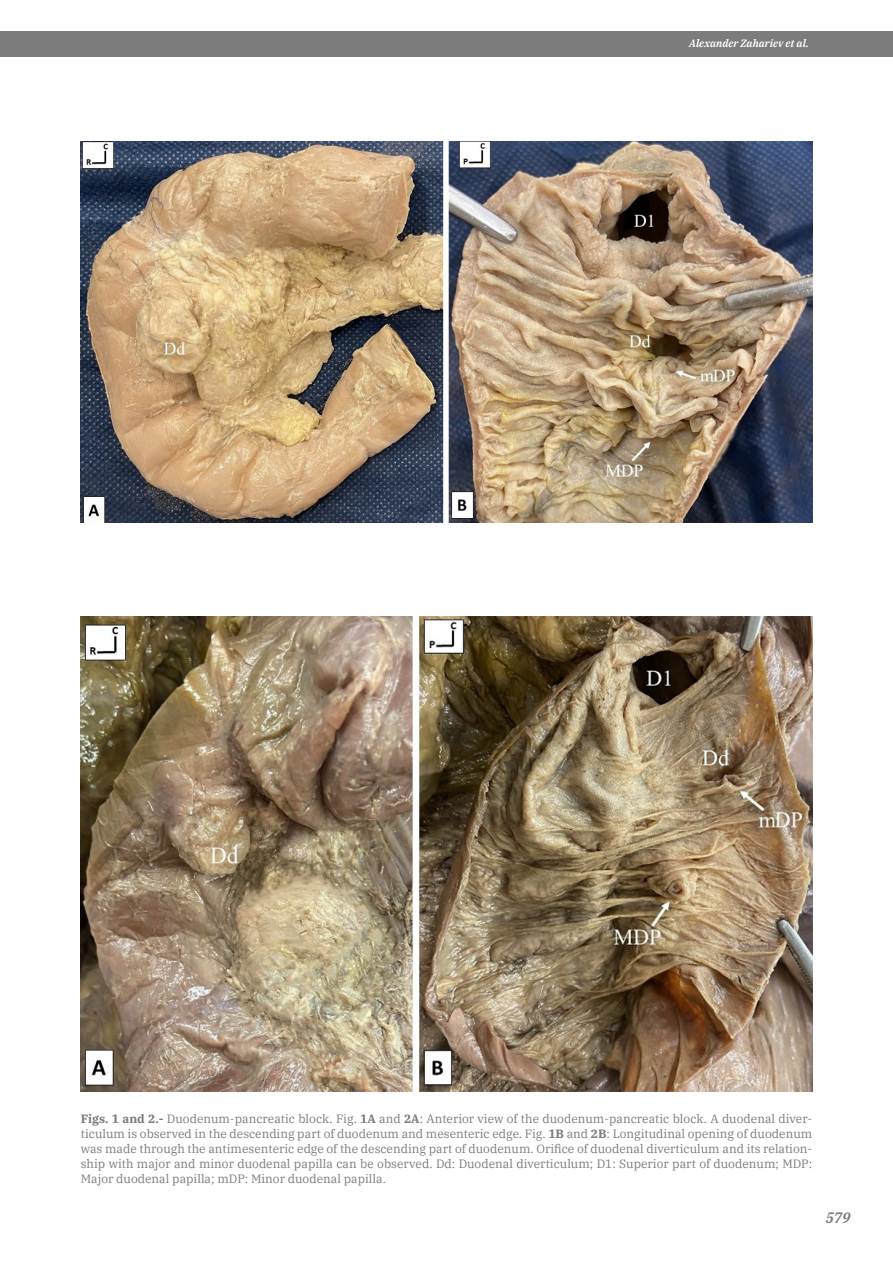
<style>
.page{position:relative;width:893px;height:1263px;background:#fff}
.page>*{position:absolute;margin:0;border:0;box-sizing:border-box;transform-origin:0 0}
.t1{font:italic 600 15px "IBM Plex Serif";color:#7c7c7c}
.t2{font:12px/15px "IBM Plex Serif";color:#7c7c7c;text-align:justify}
.t3{font:italic 600 10.5px "IBM Plex Serif";color:#fff}
.s1{font-weight:700}
</style>
<div class="page">
<div style="left:0;top:31px;width:893px;height:25px;background:#7c7c7c"></div>
<img style="left:81px;top:616px;width:731px;height:475px">
<img style="left:81px;top:141px;width:731px;height:381px">
<p class="t3" style="left:689px;top:35px;width:121px">Alexander Zahariev et al.</p>
<p class="t2" style="left:81px;top:1110px;width:733px"><span class="s1">Figs. 1 and 2.-</span> Duodenum-pancreatic block. Fig. <span class="s1">1A</span> and <span class="s1">2A</span>: Anterior view of the duodenum-pancreatic block. A duodenal diver&shy;ticulum is observed in the descending part of duodenum and mesenteric edge. Fig. <span class="s1">1B</span> and <span class="s1">2B</span>: Longitudinal opening of duodenum was made through the antimesenteric edge of the descending part of duodenum. Orifice of duodenal diverticulum and its relation&shy;ship with major and minor duodenal papilla can be observed. Dd: Duodenal diverticulum; D1: Superior part of duodenum; MDP:<br>Major duodenal papilla; mDP: Minor duodenal papilla.</p>
<p class="t1" style="left:826px;top:1206px;width:26px">579</p>
</div>
